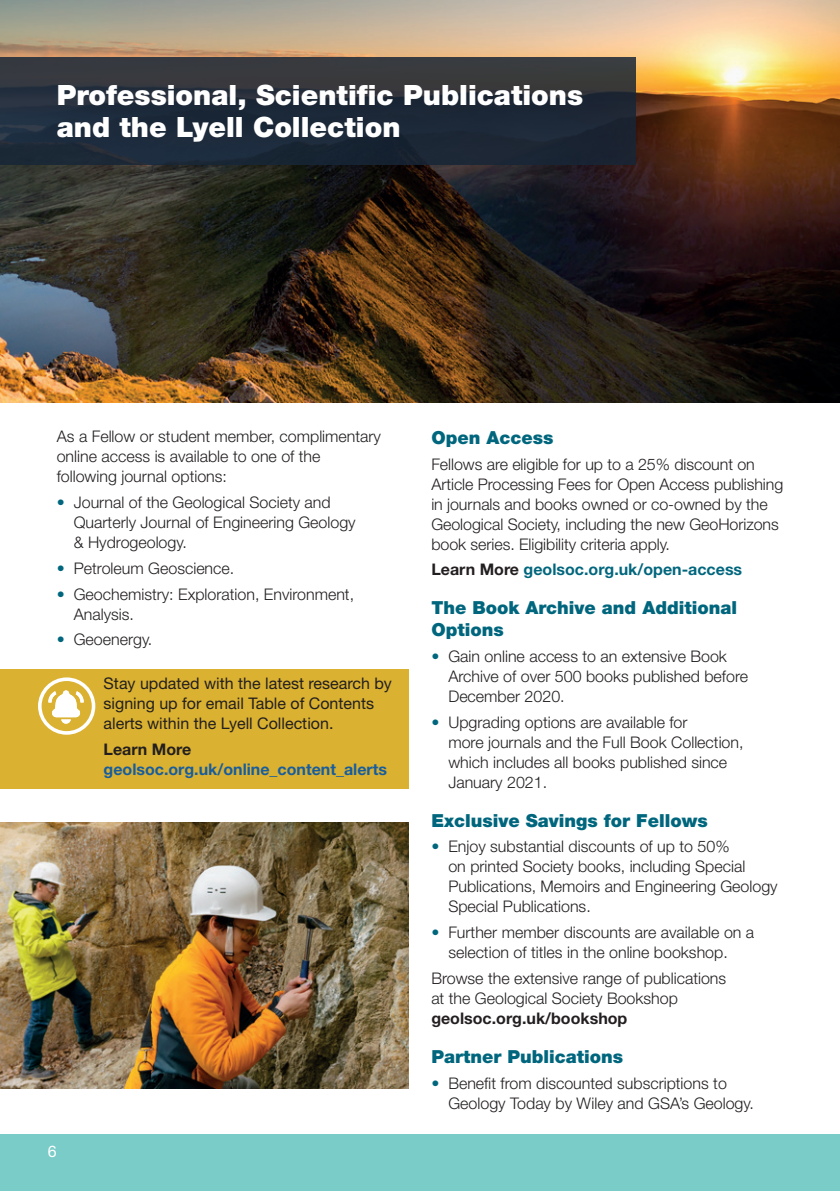
<style>
.page{position:relative;width:840px;height:1191px;background:#fff}
.page>*{position:absolute;margin:0;border:0;box-sizing:border-box;transform-origin:0 0}
.t1{font:900 28px/32px "Helvetica Neue LT Std";color:#fff}
.t2{font:900 18px/22px "Helvetica Neue LT Std";color:#00667d}
.t3{font:300 16px/20px "Helvetica Neue LT Std";color:#231f20}
.t4{font:16px/20px "Helvetica Neue LT Std";color:#231f20}
.t5{font:700 16px "Helvetica Neue LT Std";color:#175d9e}
.t6{font:700 16px "Helvetica Neue LT Std";color:#00667d}
.t7{font:700 16px "Helvetica Neue LT Std";color:#231f20}
.t8{font:16px "Helvetica Neue LT Std";color:#fff}
.s1{font-weight:700;color:#00667d}
.s2{color:#231f20}
</style>
<div class="page">
<img style="left:0;top:0;width:839px;height:403px">
<svg style="left:0;top:57px;width:635px;height:107px;background:#252e39"></svg>
<div style="left:0;top:1134px;width:839px;height:57px;background:#79ccc8"></div>
<div style="left:0;top:669px;width:408px;height:119px;background:#dab130"></div>
<svg style="left:38px;top:677px;width:57px;height:57px"></svg>
<img style="left:0;top:822px;width:408px;height:267px">
<h1 class="t1" style="left:57px;top:79px;width:527px">Professional, Scientific Publications and the Lyell Collection</h1>
<p class="t3" style="left:57px;top:426px;width:325px">As a Fellow or student member, complimentary online access is available to one of the following journal options:</p>
<p class="t3" style="left:74px;top:492px;width:283px;text-indent:-17px"><span class="s1">•</span> Journal of the Geological Society and<br>Quarterly Journal of Engineering Geology &amp; Hydrogeology.</p>
<p class="t3" style="left:57px;top:558px;width:179px"><span class="s1">•</span> Petroleum Geoscience.</p>
<p class="t3" style="left:74px;top:583px;width:282px;text-indent:-17px"><span class="s1">•</span> Geochemistry: Exploration, Environment,<br>Analysis.</p>
<p class="t3" style="left:57px;top:629px;width:97px"><span class="s1">•</span> Geoenergy.</p>
<p class="t4" style="left:103px;top:673px;width:290px">Stay updated with the latest research by signing up for email Table of Contents alerts within the Lyell Collection.</p>
<p class="t7" style="left:103px;top:739px;width:89px">Learn More</p>
<p class="t5" style="left:103px;top:759px;width:285px">geolsoc.org.uk/online_content_alerts</p>
<p class="t8" style="left:48px;top:1141px;width:10px">6</p>
<p class="t2" style="left:431px;top:426px;width:124px">Open Access</p>
<p class="t3" style="left:431px;top:453px;width:353px">Fellows are eligible for up to a 25% discount on Article Processing Fees for Open Access publishing in journals and books owned or co-owned by the Geological Society, including the new GeoHorizons book series. Eligibility criteria apply.</p>
<p class="t6" style="left:431px;top:559px;width:312px"><span class="s2">Learn More</span> geolsoc.org.uk/open-access</p>
<p class="t2" style="left:431px;top:597px;width:307px">The Book Archive and Additional<br>Options</p>
<p class="t3" style="left:448px;top:646px;width:301px;text-indent:-17px"><span class="s1">•</span> Gain online access to an extensive Book<br>Archive of over 500 books published before<br>December 2020.</p>
<p class="t3" style="left:448px;top:711px;width:296px;text-indent:-17px"><span class="s1">•</span> Upgrading options are available for<br>more journals and the Full Book Collection, which includes all books published since January 2021.</p>
<p class="t2" style="left:431px;top:809px;width:278px">Exclusive Savings for Fellows</p>
<p class="t3" style="left:448px;top:836px;width:330px;text-indent:-17px"><span class="s1">•</span> Enjoy substantial discounts of up to 50%<br>on printed Society books, including Special Publications, Memoirs and Engineering Geology Special Publications.</p>
<p class="t3" style="left:431px;top:922px;width:324px;text-align:center"><span class="s1">•</span> Further member discounts are available on a selection of titles in the online bookshop.</p>
<p class="t3" style="left:431px;top:967px;width:296px">Browse the extensive range of publications at the Geological Society Bookshop</p>
<p class="t7" style="left:431px;top:1008px;width:197px">geolsoc.org.uk/bookshop</p>
<p class="t2" style="left:431px;top:1045px;width:193px">Partner Publications</p>
<p class="t3" style="left:448px;top:1072px;width:307px;text-indent:-17px"><span class="s1">•</span> Benefit from discounted subscriptions to<br>Geology Today by Wiley and GSA’s Geology.</p>
</div>
